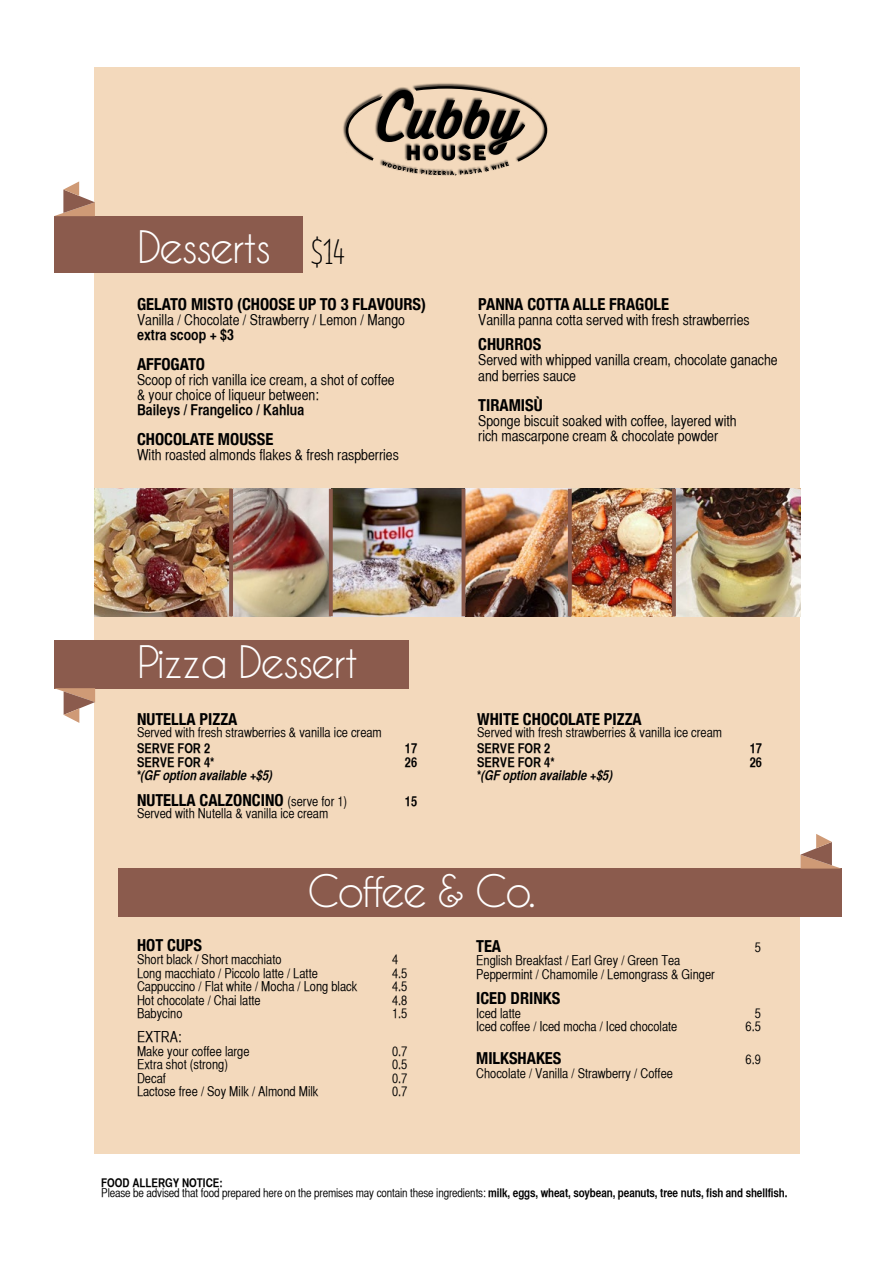
<style>
.page{position:relative;width:893px;height:1263px;background:#fff}
.page>*{position:absolute;margin:0;border:0;box-sizing:border-box;transform-origin:0 0}
.t1{font:42px "Caviar Dreams";letter-spacing:-.05em;color:#fff}
.t2{font:36px "Timbra Sans";color:#000}
.t3{font:700 condensed 16.5px "Helvetica Neue";color:#000}
.t4{font:15px/15px "Helvetica CY Plain";color:#000}
.t5{font:15px "Helvetica CY Bold";color:#000}
.t6{font:13.5px/13.5px "Helvetica CY Plain";color:#000}
.t7{font:13.5px "Helvetica CY Bold";color:#000}
.t8{font:italic 13.5px "Helvetica CY Bold";color:#000}
.t9{font:12px "Helvetica CY Plain";letter-spacing:-.01em;color:#000}
.t10{font:12px "Helvetica CY Bold";color:#000}
.s1{font-style:normal}
.s2{font-family:"Helvetica CY Plain";font-weight:400;font-stretch:normal;font-size:13.5px}
.s3{font-family:"Helvetica CY Bold"}
</style>
<div class="page">
<div style="left:94px;top:67px;width:706px;height:1087px;background:#f3d9bc"></div>
<div style="left:54px;top:216px;width:249px;height:57px;background:#8b5b4d"></div>
<svg style="left:55px;top:181px;width:40px;height:35px"></svg>
<div style="left:54px;top:640px;width:354px;height:48px;background:#8b5b4d"></div>
<svg style="left:54px;top:688px;width:41px;height:35px"></svg>
<div style="left:118px;top:868px;width:723px;height:49px;background:#8b5b4d"></div>
<svg style="left:800px;top:834px;width:40px;height:34px"></svg>
<img style="left:95px;top:489px;width:134px;height:127px">
<img style="left:233px;top:489px;width:567px;height:127px">
<hr style="left:672px;top:489px;width:4px;height:127px;background:#8b5b4d">
<svg style="left:329px;top:489px;width:4px;height:127px"></svg>
<hr style="left:229px;top:489px;width:4px;height:127px;background:#8b5b4d">
<div style="left:342px;top:83px;width:206px;height:93px;background:#000;opacity:.75"></div>
<svg style="left:346px;top:86px;width:201px;height:90px"></svg>
<hr style="left:462px;top:489px;width:3px;height:127px;background:#8b5b4d">
<hr style="left:568px;top:489px;width:4px;height:127px;background:#8b5b4d">
<h1 class="t1" style="left:137px;top:222px;width:136px">Desserts</h1>
<h2 class="t2" style="left:310px;top:233px;width:37px">$14</h2>
<p class="t3" style="left:137px;top:290px;width:290px">GELATO MISTO (CHOOSE UP TO 3 FLAVOURS)</p>
<p class="t4" style="left:137px;top:312px;width:270px">Vanilla / Chocolate / Strawberry / Lemon / Mango</p>
<p class="t5" style="left:137px;top:326px;width:98px">extra scoop + $3</p>
<p class="t3" style="left:137px;top:350px;width:70px">AFFOGATO</p>
<p class="t4" style="left:137px;top:372px;width:259px">Scoop of rich vanilla ice cream, a shot of coffee &amp; your choice of liqueur between:</p>
<p class="t5" style="left:137px;top:401px;width:169px">Baileys / Frangelico / Kahlua</p>
<p class="t3" style="left:137px;top:425px;width:138px">CHOCOLATE MOUSSE</p>
<p class="t4" style="left:137px;top:447px;width:263px">With roasted almonds flakes &amp; fresh raspberries</p>
<p class="t3" style="left:478px;top:290px;width:192px">PANNA COTTA ALLE FRAGOLE</p>
<p class="t4" style="left:478px;top:312px;width:273px">Vanilla panna cotta served with fresh strawberries</p>
<p class="t3" style="left:478px;top:331px;width:64px">CHURROS</p>
<p class="t4" style="left:478px;top:353px;width:301px">Served with whipped vanilla cream, chocolate ganache and berries sauce</p>
<p class="t3" style="left:478px;top:391px;width:66px">TIRAMISÙ</p>
<p class="t4" style="left:478px;top:413px;width:260px">Sponge biscuit soaked with coffee, layered with rich mascarpone cream &amp; chocolate powder</p>
<h1 class="t1" style="left:137px;top:637px;width:223px">Pizza Dessert</h1>
<p class="t3" style="left:137px;top:705px;width:102px">NUTELLA PIZZA</p>
<p class="t6" style="left:137px;top:725px;width:246px">Served with fresh strawberries &amp; vanilla ice cream</p>
<p class="t7" style="left:137px;top:740px;width:75px">SERVE FOR 2</p>
<p class="t7" style="left:405px;top:740px;width:14px">17</p>
<p class="t7" style="left:137px;top:753px;width:79px">SERVE FOR 4*</p>
<p class="t7" style="left:405px;top:753px;width:14px">26</p>
<p class="t8" style="left:137px;top:767px;width:137px"><span class="s1">*</span>(GF option available +$5)</p>
<p class="t3" style="left:137px;top:786px;width:212px">NUTELLA CALZONCINO <span class="s2">(serve for 1)</span></p>
<p class="t7" style="left:405px;top:792px;width:14px">15</p>
<p class="t6" style="left:137px;top:806px;width:193px">Served with Nutella &amp; vanilla ice cream</p>
<p class="t3" style="left:477px;top:705px;width:166px">WHITE CHOCOLATE PIZZA</p>
<p class="t6" style="left:477px;top:725px;width:246px">Served with fresh strawberries &amp; vanilla ice cream</p>
<p class="t7" style="left:477px;top:740px;width:75px">SERVE FOR 2</p>
<p class="t7" style="left:750px;top:740px;width:14px">17</p>
<p class="t7" style="left:477px;top:753px;width:79px">SERVE FOR 4*</p>
<p class="t7" style="left:750px;top:753px;width:14px">26</p>
<p class="t8" style="left:477px;top:767px;width:137px"><span class="s1">*</span>(GF option available +$5)</p>
<h1 class="t1" style="left:307px;top:866px;width:230px">Coffee &amp; Co.</h1>
<p class="t3" style="left:476px;top:932px;width:27px">TEA</p>
<p class="t6" style="left:755px;top:940px;width:8px">5</p>
<p class="t6" style="left:476px;top:953px;width:240px">English Breakfast / Earl Grey / Green Tea<br>Peppermint / Chamomile / Lemongrass &amp; Ginger</p>
<p class="t3" style="left:476px;top:984px;width:86px">ICED DRINKS</p>
<p class="t6" style="left:476px;top:1006px;width:46px">Iced latte</p>
<p class="t6" style="left:755px;top:1006px;width:8px">5</p>
<p class="t6" style="left:476px;top:1019px;width:203px">Iced coffee / Iced mocha / Iced chocolate</p>
<p class="t6" style="left:746px;top:1019px;width:17px">6.5</p>
<p class="t3" style="left:476px;top:1044px;width:87px">MILKSHAKES</p>
<p class="t6" style="left:746px;top:1052px;width:17px">6.9</p>
<p class="t6" style="left:476px;top:1066px;width:198px">Chocolate / Vanilla / Strawberry / Coffee</p>
<p class="t3" style="left:137px;top:931px;width:67px">HOT CUPS</p>
<p class="t6" style="left:137px;top:953px;width:146px">Short black / Short macchiato</p>
<p class="t6" style="left:392px;top:953px;width:8px">4</p>
<p class="t6" style="left:137px;top:966px;width:182px">Long macchiato / Piccolo latte / Latte</p>
<p class="t6" style="left:392px;top:966px;width:17px">4.5</p>
<p class="t6" style="left:137px;top:980px;width:222px">Cappuccino / Flat white / Mocha / Long black</p>
<p class="t6" style="left:392px;top:980px;width:17px">4.5</p>
<p class="t6" style="left:137px;top:993px;width:125px">Hot chocolate / Chai latte</p>
<p class="t6" style="left:392px;top:993px;width:17px">4.8</p>
<p class="t6" style="left:137px;top:1007px;width:47px">Babycino</p>
<p class="t6" style="left:392px;top:1007px;width:17px">1.5</p>
<p class="t4" style="left:137px;top:1029px;width:46px">EXTRA:</p>
<p class="t6" style="left:137px;top:1044px;width:114px">Make your coffee large</p>
<p class="t6" style="left:392px;top:1044px;width:17px">0.7</p>
<p class="t6" style="left:137px;top:1058px;width:93px">Extra shot (strong)</p>
<p class="t6" style="left:392px;top:1058px;width:17px">0.5</p>
<p class="t6" style="left:137px;top:1071px;width:30px">Decaf</p>
<p class="t6" style="left:392px;top:1071px;width:17px">0.7</p>
<p class="t6" style="left:137px;top:1085px;width:183px">Lactose free / Soy Milk / Almond Milk</p>
<p class="t6" style="left:392px;top:1085px;width:17px">0.7</p>
<p class="t10" style="left:101px;top:1175px;width:123px">FOOD ALLERGY NOTICE:</p>
<p class="t9" style="left:101px;top:1186px;width:688px">Please be advised that food prepared here on the premises may contain these ingredients: <span class="s3">milk, eggs, wheat, soybean, peanuts, tree nuts, fish and shellfish.</span></p>
</div>
